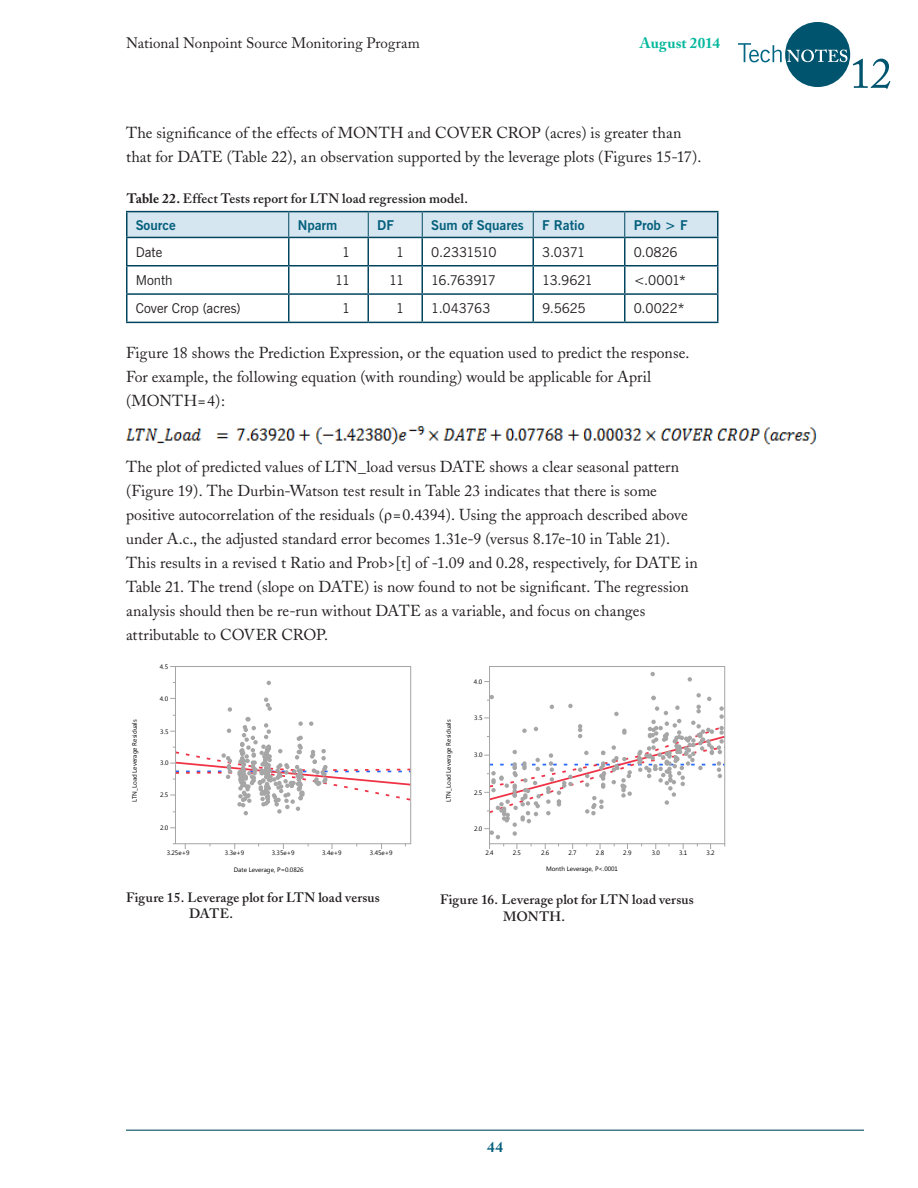
<style>
.page{position:relative;width:918px;height:1188px;background:#fff}
.page>*{position:absolute;margin:0;border:0;box-sizing:border-box;transform-origin:0 0}
.t1{font:15.75px/24px "Adobe Caslon";color:#231f20}
.t2{font:15px "Adobe Caslon";color:#231f20}
.t3{font:700 15px "Adobe Caslon";letter-spacing:.01em;color:#03b89d}
.t4{font:700 15px "Adobe Caslon";color:#045f7c}
.t5{font:600 13.5px/16.2px "Adobe Caslon";letter-spacing:.01em;color:#231f20}
.t6{font:13.5px "News Gothic BT";letter-spacing:-.005em;color:#231f20}
.t7{font:700 13.5px "News Gothic BT";color:#045f7c}
.t8{font:13.5px "News Gothic BT";letter-spacing:-.06em;color:#231f20}
.t9{font:13.5px "News Gothic BT";letter-spacing:-.05em;color:#231f20}
.t10{font:6.45px "Segoe UI";color:#000}
.t11{font:6.3px "Segoe UI";color:#000}
.s1{font-weight:700}
.s2{font-family:"Times New Roman"}
</style>
<div class="page">
<hr style="left:126px;top:1130px;width:738px;height:1px;background:#417c8b">
<hr style="left:126px;top:265px;width:163px;height:2px;background:#01465e">
<hr style="left:126px;top:293px;width:163px;height:2px;background:#01465e">
<hr style="left:126px;top:238px;width:2px;height:27px;background:#01465e">
<hr style="left:126px;top:267px;width:2px;height:26px;background:#01465e">
<hr style="left:126px;top:295px;width:2px;height:27px;background:#01465e">
<hr style="left:126px;top:322px;width:163px;height:1px;background:#01465e">
<hr style="left:289px;top:322px;width:79px;height:1px;background:#01465e">
<hr style="left:368px;top:322px;width:54px;height:1px;background:#01465e">
<hr style="left:422px;top:322px;width:111px;height:1px;background:#01465e">
<hr style="left:533px;top:322px;width:92px;height:1px;background:#01465e">
<hr style="left:625px;top:322px;width:93px;height:1px;background:#01465e">
<hr style="left:126px;top:212px;width:2px;height:25px;background:#01465e">
<hr style="left:126px;top:237px;width:163px;height:1px;background:#01465e">
<svg style="left:127px;top:212px;width:591px;height:110px"></svg>
<hr style="left:126px;top:211px;width:163px;height:1px;background:#01465e">
<hr style="left:289px;top:211px;width:79px;height:1px;background:#01465e">
<hr style="left:368px;top:211px;width:54px;height:1px;background:#01465e">
<hr style="left:422px;top:211px;width:111px;height:1px;background:#01465e">
<hr style="left:533px;top:211px;width:92px;height:1px;background:#01465e">
<hr style="left:625px;top:211px;width:93px;height:1px;background:#01465e">
<img style="left:126px;top:426px;width:691px;height:19px">
<svg style="left:267px;top:681px;width:4px;height:4px"></svg>
<svg style="left:170px;top:698px;width:239px;height:117px"></svg>
<div style="left:175px;top:666px;width:236px;height:178px;border:1px solid #a5a5a5"></div>
<svg style="left:688px;top:677px;width:4px;height:5px"></svg>
<svg style="left:650px;top:672px;width:5px;height:4px"></svg>
<svg style="left:484px;top:693px;width:241px;height:156px"></svg>
<svg style="left:853px;top:59px;width:37px;height:30px"></svg>
<div style="left:785px;top:22px;width:65px;height:65px;background:#01546e;border-radius:50%"></div>
<svg style="left:738px;top:43px;width:109px;height:19px"></svg>
<p class="t2" style="left:126px;top:34px;width:295px">National Nonpoint Source Monitoring Program</p>
<p class="t3" style="left:640px;top:33px;width:82px">August 2014</p>
<p class="t1" style="left:126px;top:121px;width:577px">The significance of the effects of MONTH and COVER CROP (acres) is greater than that for DATE (Table 22), an observation supported by the leverage plots (Figures 15-17).</p>
<p class="t5" style="left:127px;top:190px;width:343px"><span class="s1">Table 22.</span> Effect Tests report for LTN load regression model.</p>
<p class="t7" style="left:136px;top:217px;width:42px">Source</p>
<p class="t7" style="left:298px;top:217px;width:41px">Nparm</p>
<p class="t7" style="left:377px;top:217px;width:18px">DF</p>
<p class="t7" style="left:431px;top:217px;width:94px">Sum of Squares</p>
<p class="t7" style="left:542px;top:217px;width:44px">F Ratio</p>
<p class="t7" style="left:634px;top:217px;width:56px">Prob &gt; F</p>
<p class="t6" style="left:136px;top:244px;width:28px">Date</p>
<p class="t6" style="left:342px;top:244px;width:10px">1</p>
<p class="t6" style="left:396px;top:244px;width:10px">1</p>
<p class="t8" style="left:431px;top:244px;width:67px">0.2331510</p>
<p class="t6" style="left:542px;top:244px;width:45px">3.0371</p>
<p class="t6" style="left:634px;top:244px;width:45px">0.0826</p>
<p class="t6" style="left:136px;top:272px;width:38px">Month</p>
<p class="t6" style="left:335px;top:272px;width:17px">11</p>
<p class="t6" style="left:389px;top:272px;width:17px">11</p>
<p class="t9" style="left:431px;top:272px;width:66px">16.763917</p>
<p class="t6" style="left:542px;top:272px;width:52px">13.9621</p>
<p class="t6" style="left:634px;top:272px;width:54px">&lt;.0001*</p>
<p class="t6" style="left:136px;top:300px;width:106px">Cover Crop (acres)</p>
<p class="t6" style="left:342px;top:300px;width:10px">1</p>
<p class="t6" style="left:396px;top:300px;width:10px">1</p>
<p class="t6" style="left:431px;top:300px;width:61px">1.043763</p>
<p class="t6" style="left:542px;top:300px;width:45px">9.5625</p>
<p class="t6" style="left:634px;top:300px;width:52px">0.0022*</p>
<p class="t1" style="left:126px;top:341px;width:565px">Figure 18 shows the Prediction Expression, or the equation used to predict the response.<br>For example, the following equation (with rounding) would be applicable for April (MONTH=4):</p>
<p class="t1" style="left:126px;top:455px;width:573px">The plot of predicted values of LTN_load versus DATE shows a clear seasonal pattern (Figure 19). The Durbin-Watson test result in Table 23 indicates that there is some positive autocorrelation of the residuals (<span class="s2">ρ</span>=0.4394). Using the approach described above under A.c., the adjusted standard error becomes 1.31e-9 (versus 8.17e-10 in Table 21).<br>This results in a revised t Ratio and Prob&gt;[t] of -1.09 and 0.28, respectively, for DATE in Table 21. The trend (slope on DATE) is now found to not be significant. The regression analysis should then be re-run without DATE as a variable, and focus on changes attributable to COVER CROP.</p>
<p class="t10" style="left:160px;top:662px;width:10px">4.5</p>
<p class="t11" style="left:130px;top:802px;width:84px;rotate:-90deg">LTN_Load Leverage Residuals</p>
<p class="t10" style="left:160px;top:694px;width:10px">4.0</p>
<p class="t10" style="left:160px;top:727px;width:10px">3.5</p>
<p class="t10" style="left:160px;top:759px;width:10px">3.0</p>
<p class="t10" style="left:160px;top:791px;width:10px">2.5</p>
<p class="t10" style="left:160px;top:823px;width:10px">2.0</p>
<p class="t10" style="left:167px;top:848px;width:24px">3.25e+9</p>
<p class="t10" style="left:225px;top:848px;width:21px">3.3e+9</p>
<p class="t10" style="left:272px;top:848px;width:24px">3.35e+9</p>
<p class="t10" style="left:322px;top:848px;width:21px">3.4e+9</p>
<p class="t10" style="left:370px;top:848px;width:24px">3.45e+9</p>
<p class="t10" style="left:234px;top:865px;width:71px">Date Leverage, P=0.0826</p>
<p class="t5" style="left:189px;top:889px;width:192px;text-indent:-63px">Figure 15. Leverage plot for LTN load versus<br>DATE.</p>
<p class="t11" style="left:444px;top:802px;width:84px;rotate:-90deg">LTN_Load Leverage Residuals</p>
<p class="t10" style="left:474px;top:677px;width:10px">4.0</p>
<p class="t10" style="left:474px;top:713px;width:10px">3.5</p>
<p class="t10" style="left:474px;top:751px;width:10px">3.0</p>
<p class="t10" style="left:474px;top:788px;width:10px">2.5</p>
<p class="t10" style="left:474px;top:824px;width:10px">2.0</p>
<p class="t10" style="left:485px;top:848px;width:10px">2.4</p>
<p class="t10" style="left:513px;top:848px;width:10px">2.5</p>
<p class="t10" style="left:541px;top:848px;width:10px">2.6</p>
<p class="t10" style="left:569px;top:848px;width:10px">2.7</p>
<p class="t10" style="left:596px;top:848px;width:10px">2.8</p>
<p class="t10" style="left:623px;top:848px;width:10px">2.9</p>
<p class="t10" style="left:652px;top:848px;width:10px">3.0</p>
<p class="t10" style="left:679px;top:848px;width:10px">3.1</p>
<p class="t10" style="left:707px;top:848px;width:10px">3.2</p>
<p class="t10" style="left:546px;top:864px;width:73px">Month Leverage, P&lt;.0001</p>
<p class="t5" style="left:503px;top:892px;width:192px;text-indent:-63px">Figure 16. Leverage plot for LTN load versus<br>MONTH.</p>
<p class="t4" style="left:487px;top:1138px;width:17px">44</p>
</div>
